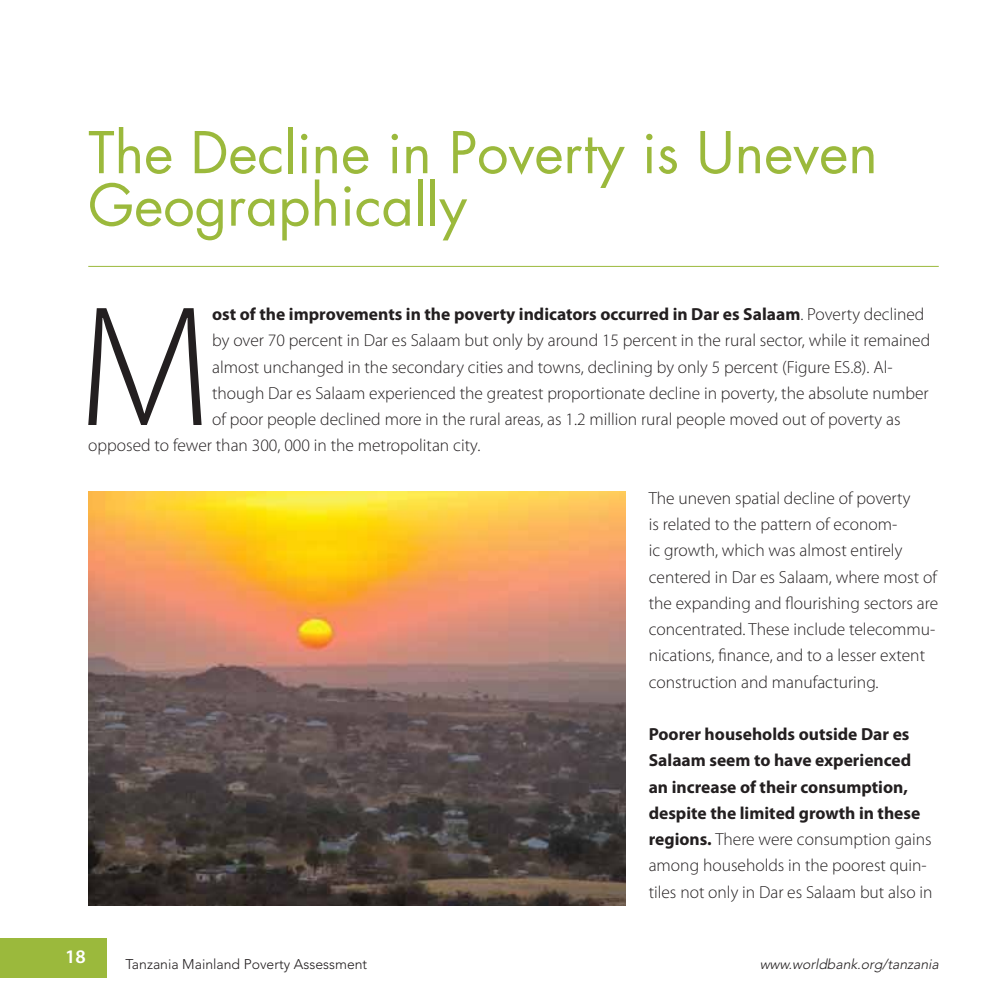
<style>
.page{position:relative;width:1008px;height:1008px;background:#fff}
.page>*{position:absolute;margin:0;border:0;box-sizing:border-box;transform-origin:0 0}
.t1{font:300 173.25px "Myriad Pro";color:#231f20}
.t2{font:56px/52.5px "Futura Std";color:#9bb93c}
.t3{font:600 19.25px "Myriad Pro";color:#fff}
.t4{font:300 17.5px/26.2px "Myriad Pro";color:#231f20}
.t5{font:700 17.5px/26.2px "Myriad Pro";color:#231f20}
.t6{font:300 14px "Avenir LT Std";color:#231f20}
.t7{font:italic 300 14px "Avenir LT Std";color:#231f20}
.s1{font-weight:300}
</style>
<div class="page">
<div style="left:0;top:938px;width:106px;height:40px;background:#9bb93c"></div>
<hr style="left:88px;top:266px;width:851px;height:1px;background:#9bb93c">
<img style="left:88px;top:491px;width:537px;height:415px">
<h2 class="t2" style="left:88px;top:131px;width:791px">The Decline in Poverty is Uneven<br>Geographically</h2>
<h1 class="t1" style="left:77px;top:302px;width:136px">M</h1>
<p class="t5" style="left:212px;top:302px;width:714px">ost of the improvements in the poverty indicators occurred in Dar es Salaam<span class="s1">. Poverty declined</span></p>
<p class="t4" style="left:212px;top:329px;width:720px">by over 70 percent in Dar es Salaam but only by around 15 percent in the rural sector, while it remained</p>
<p class="t4" style="left:212px;top:355px;width:682px">almost unchanged in the secondary cities and towns, declining by only 5 percent (Figure ES.8). Al-</p>
<p class="t4" style="left:212px;top:381px;width:718px">though Dar es Salaam experienced the greatest proportionate decline in poverty, the absolute number</p>
<p class="t4" style="left:212px;top:407px;width:690px">of poor people declined more in the rural areas, as 1.2 million rural people moved out of poverty as</p>
<p class="t4" style="left:88px;top:434px;width:394px">opposed to fewer than 300, 000 in the metropolitan city.</p>
<p class="t4" style="left:649px;top:486px;width:291px">The uneven spatial decline of poverty<br>is related to the pattern of econom-<br>ic growth, which was almost entirely centered in Dar es Salaam, where most of the expanding and flourishing sectors are concentrated. These include telecommu&shy;nications, finance, and to a lesser extent construction and manufacturing.</p>
<p class="t5" style="left:649px;top:722px;width:285px">Poorer households outside Dar es Salaam seem to have experienced an increase of their consumption, despite the limited growth in these regions. <span class="s1">There were consumption gains among households in the poorest quin&shy;tiles not only in Dar es Salaam but also in</span></p>
<p class="t3" style="left:65px;top:945px;width:22px">18</p>
<p class="t6" style="left:126px;top:959px;width:243px">Tanzania Mainland Poverty Assessment</p>
<p class="t7" style="left:760px;top:959px;width:183px">www.worldbank.org/tanzania</p>
</div>
